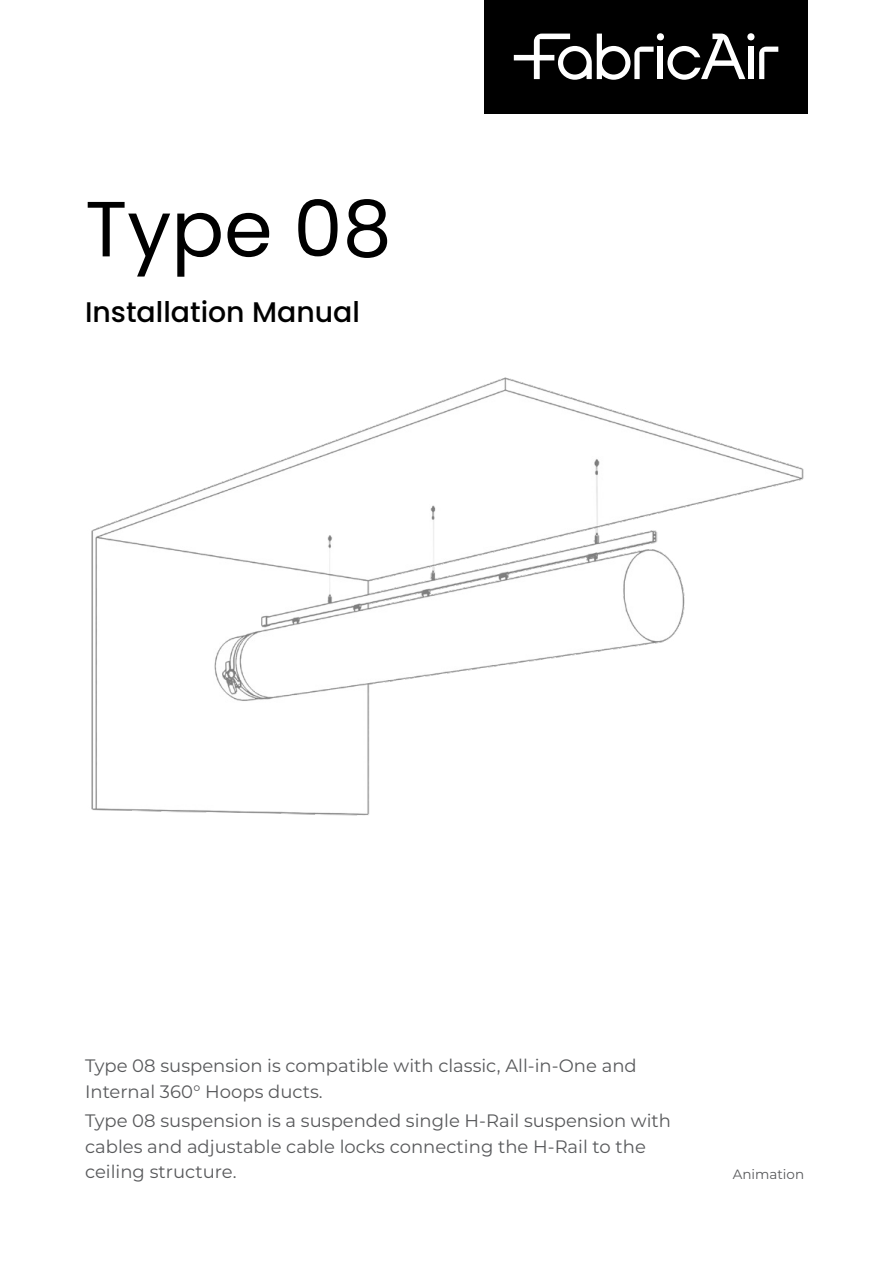
<style>
.page{position:relative;width:893px;height:1263px;background:#fff}
.page>*{position:absolute;margin:0;border:0;box-sizing:border-box;transform-origin:0 0}
.t1{font:78.15px "Poppins";color:#000}
.t2{font:500 28.35px "Poppins";color:#000}
.t3{font:18px/25.5px "Montserrat";color:#58595b}
.t4{font:13.5px "Montserrat";color:#58595b}
</style>
<div class="page">
<img style="left:91px;top:377px;width:713px;height:439px">
<div style="left:484px;top:0;width:324px;height:113px;background:#000"></div>
<svg style="left:514px;top:33px;width:264px;height:47px"></svg>
<h1 class="t1" style="left:85px;top:184px;width:308px">Type 08</h1>
<h2 class="t2" style="left:85px;top:295px;width:276px">Installation Manual</h2>
<p class="t3" style="left:85px;top:1052px;width:553px">Type 08 suspension is compatible with classic, All-in-One and<br>Internal 360° Hoops ducts.</p>
<p class="t3" style="left:85px;top:1107px;width:587px">Type 08 suspension is a suspended single H-Rail suspension with cables and adjustable cable locks connecting the H-Rail to the ceiling structure.</p>
<p class="t4" style="left:733px;top:1164px;width:73px">Animation</p>
</div>
